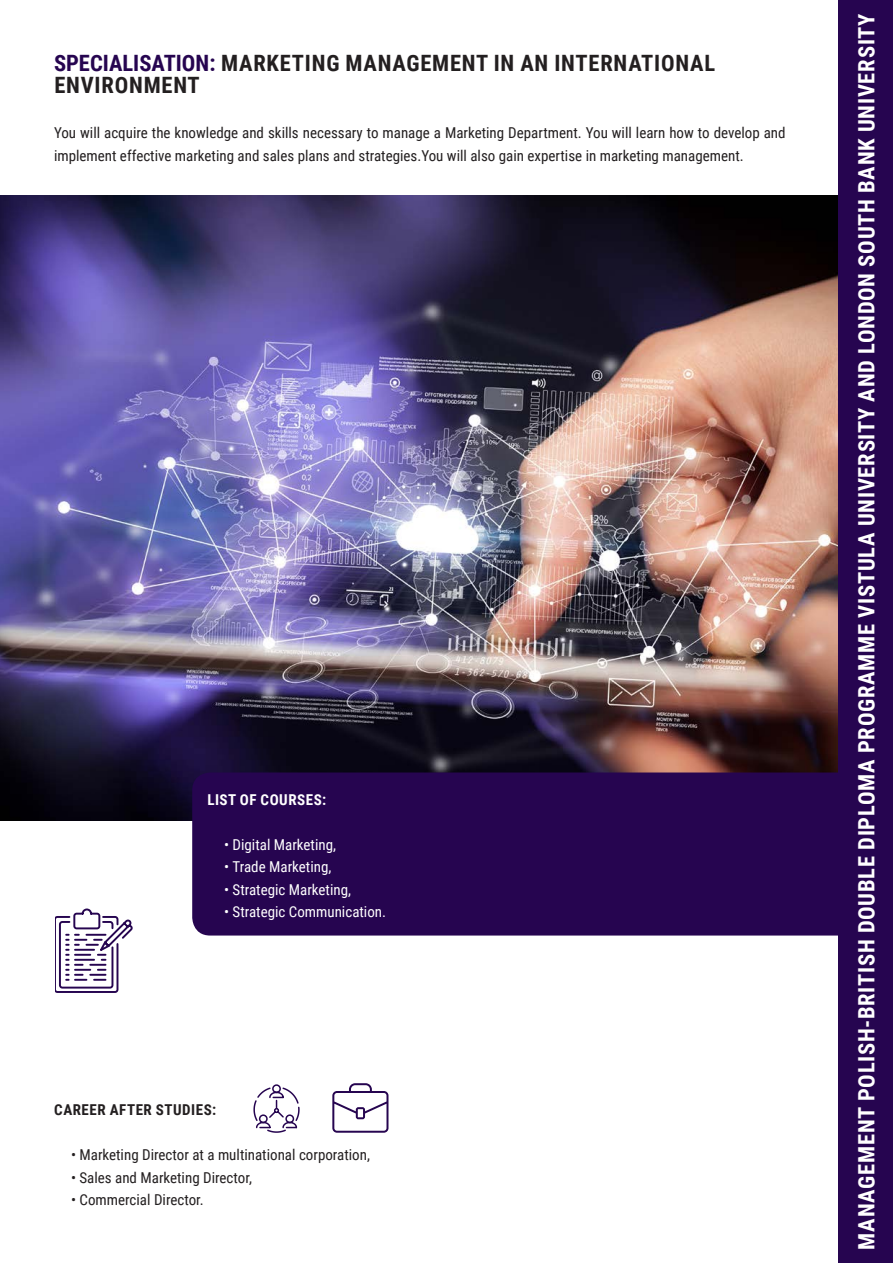
<style>
.page{position:relative;width:893px;height:1263px;background:#fff}
.page>*{position:absolute;margin:0;border:0;box-sizing:border-box;transform-origin:0 0}
.t1{font:700 22.5px "Roboto Condensed";letter-spacing:.035em;color:#fff}
.t2{font:700 22.5px/22.5px "Roboto Condensed";letter-spacing:.035em;color:#231f20}
.t3{font:15px/22.5px "Roboto Condensed";color:#231f20}
.t4{font:15px "Roboto Condensed";color:#fff}
.t5{font:700 15px "Roboto Condensed";letter-spacing:.035em;color:#231f20}
.t6{font:700 15px "Roboto Condensed";letter-spacing:.035em;color:#fff}
.s1{color:#260550}
</style>
<div class="page">
<img style="left:0;top:196px;width:839px;height:625px">
<div style="left:192px;top:772px;width:701px;height:163px;background:#260550;border-radius:18px"></div>
<svg style="left:55px;top:908px;width:78px;height:85px"></svg>
<svg style="left:332px;top:1083px;width:56px;height:50px"></svg>
<div style="left:839px;top:0;width:54px;height:1263px;background:#260550"></div>
<svg style="left:253px;top:1084px;width:47px;height:49px"></svg>
<p class="t2" style="left:54px;top:51px;width:663px"><span class="s1">SPECIALISATION:</span> MARKETING MANAGEMENT IN AN INTERNATIONAL<br>ENVIRONMENT</p>
<p class="t3" style="left:54px;top:121px;width:733px">You will acquire the knowledge and skills necessary to manage a Marketing Department. You will learn how to develop and implement effective marketing and sales plans and strategies.You will also gain expertise in marketing management.</p>
<p class="t6" style="left:207px;top:789px;width:120px">LIST OF COURSES:</p>
<p class="t4" style="left:224px;top:834px;width:113px">• Digital Marketing,</p>
<p class="t4" style="left:224px;top:856px;width:109px">• Trade Marketing,</p>
<p class="t4" style="left:224px;top:879px;width:128px">• Strategic Marketing,</p>
<p class="t4" style="left:224px;top:901px;width:164px">• Strategic Communication.</p>
<p class="t5" style="left:54px;top:1099px;width:163px">CAREER AFTER STUDIES:</p>
<p class="t3" style="left:71px;top:1143px;width:301px">• Marketing Director at a multinational corporation,</p>
<p class="t3" style="left:71px;top:1165px;width:182px">• Sales and Marketing Director,</p>
<p class="t3" style="left:71px;top:1188px;width:134px">• Commercial Director.</p>
<p class="t1" style="left:851px;top:1250px;width:1237px;rotate:-90deg">MANAGEMENT POLISH-BRITISH DOUBLE DIPLOMA PROGRAMME VISTULA UNIVERSITY AND LONDON SOUTH BANK UNIVERSITY</p>
</div>
